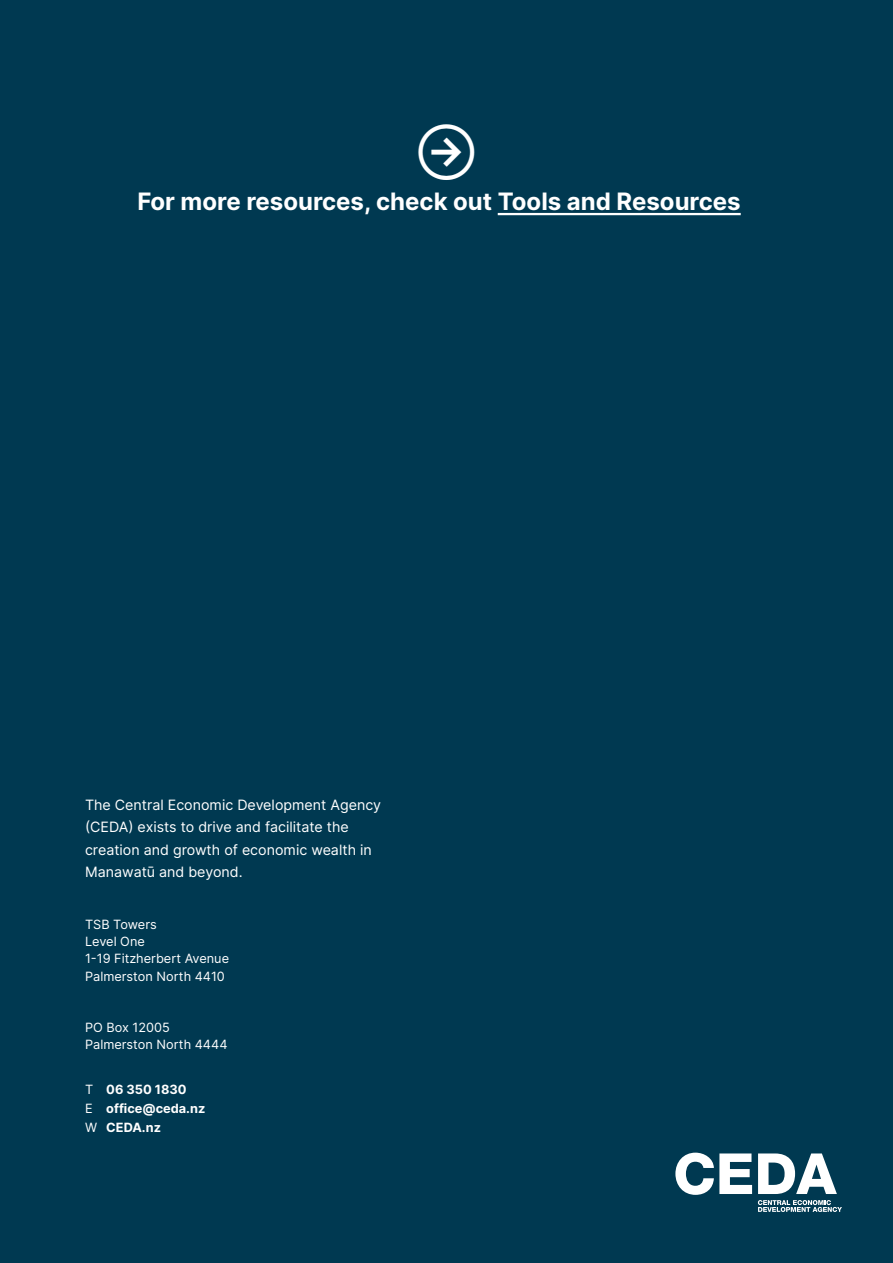
<style>
.page{position:relative;width:893px;height:1263px;background:#003951}
.page>*{position:absolute;margin:0;border:0;box-sizing:border-box;transform-origin:0 0}
.t1{font:700 24px "Inter";color:#fff}
.t2{font:14.25px/22.5px "Inter";color:#fff}
.t3{font:12.75px/17.2px "Inter";color:#fff}
.t4{font:700 12.75px/19px "Inter";color:#fff}
.s1{font-weight:400}
</style>
<div class="page">
<svg style="left:675px;top:1152px;width:77px;height:43px"></svg>
<svg style="left:758px;top:1153px;width:79px;height:41px"></svg>
<svg style="left:758px;top:1200px;width:84px;height:12px"></svg>
<hr style="left:498px;top:213px;width:243px;height:2px;background:#fff">
<h1 class="t1" style="left:137px;top:184px;width:605px">For more resources, check out Tools and Resources</h1>
<p class="t2" style="left:85px;top:793px;width:298px">The Central Economic Development Agency (CEDA) exists to drive and facilitate the creation and growth of economic wealth in Manawatū and beyond.</p>
<p class="t3" style="left:85px;top:915px;width:146px">TSB Towers<br>Level One<br>1-19 Fitzherbert Avenue<br>Palmerston North 4410</p>
<p class="t3" style="left:85px;top:1018px;width:144px">PO Box 12005<br>Palmerston North 4444</p>
<p class="t4" style="left:85px;top:1079px;width:122px"><span class="s1">T</span> 06 350 1830<br><span class="s1">E</span> office@ceda.nz<br><span class="s1">W</span> CEDA.nz</p>
</div>
